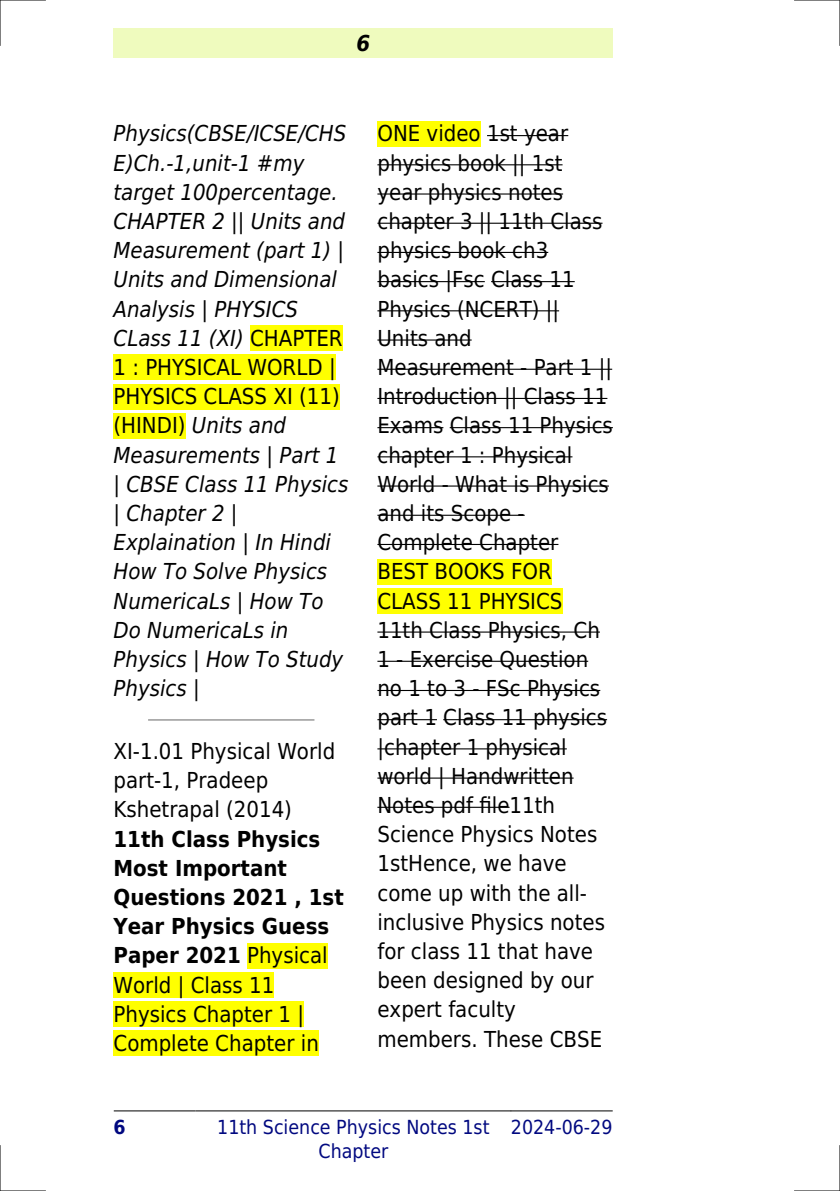
<style>
.page{position:relative;width:840px;height:1191px;background:#fff}
.page>*{position:absolute;margin:0;border:0;box-sizing:border-box;transform-origin:0 0}
.t1{font:22px/29.2px "DejaVu Sans Condensed";color:#000}
.t2{font:italic 22px/29.2px "DejaVu Sans Condensed";color:#000}
.t3{font:700 22px/29.2px "DejaVu Sans Condensed";color:#000}
.t4{font:italic 700 22px "DejaVu Sans Condensed";color:#000}
.t5{font:19.4px/23.2px "DejaVu Sans Condensed";color:#000880;text-align:center}
.t6{font:700 19.4px "DejaVu Sans Condensed";color:#000880}
.s1{font-style:normal}
.s2{font-weight:400}
</style>
<div class="page">
<div style="left:113px;top:28px;width:499px;height:30px;background:#effbbe"></div>
<hr style="left:114px;top:1110px;width:81px;height:1px;background:#000">
<hr style="left:196px;top:1110px;width:314px;height:1px;background:#000">
<hr style="left:511px;top:1110px;width:101px;height:1px;background:#000">
<div style="left:250px;top:325px;width:92px;height:26px;background:#ff0"></div>
<div style="left:113px;top:354px;width:222px;height:26px;background:#ff0"></div>
<div style="left:113px;top:384px;width:226px;height:25px;background:#ff0"></div>
<div style="left:113px;top:413px;width:72px;height:25px;background:#ff0"></div>
<hr style="left:149px;top:719px;width:164px;height:1px;background:#999">
<div style="left:247px;top:943px;width:80px;height:25px;background:#ff0"></div>
<div style="left:113px;top:972px;width:161px;height:25px;background:#ff0"></div>
<div style="left:113px;top:1001px;width:191px;height:26px;background:#ff0"></div>
<div style="left:113px;top:1030px;width:206px;height:26px;background:#ff0"></div>
<div style="left:377px;top:121px;width:103px;height:25px;background:#ff0"></div>
<hr style="left:487px;top:135px;width:81px;height:1px;background:#000">
<hr style="left:377px;top:164px;width:185px;height:1px;background:#000">
<hr style="left:377px;top:193px;width:185px;height:2px;background:#000">
<hr style="left:377px;top:223px;width:225px;height:1px;background:#000">
<hr style="left:377px;top:252px;width:171px;height:1px;background:#000">
<hr style="left:377px;top:281px;width:107px;height:1px;background:#000">
<hr style="left:491px;top:281px;width:83px;height:1px;background:#000">
<hr style="left:377px;top:310px;width:182px;height:1px;background:#000">
<hr style="left:377px;top:339px;width:94px;height:1px;background:#000">
<hr style="left:377px;top:369px;width:235px;height:1px;background:#000">
<hr style="left:377px;top:398px;width:230px;height:1px;background:#000">
<hr style="left:377px;top:427px;width:66px;height:1px;background:#000">
<hr style="left:449px;top:427px;width:163px;height:1px;background:#000">
<hr style="left:377px;top:456px;width:195px;height:1px;background:#000">
<hr style="left:377px;top:485px;width:231px;height:1px;background:#000">
<hr style="left:377px;top:515px;width:147px;height:1px;background:#000">
<hr style="left:377px;top:544px;width:181px;height:1px;background:#000">
<div style="left:377px;top:559px;width:174px;height:25px;background:#ff0"></div>
<div style="left:377px;top:588px;width:185px;height:26px;background:#ff0"></div>
<hr style="left:377px;top:631px;width:222px;height:1px;background:#000">
<hr style="left:377px;top:660px;width:211px;height:2px;background:#000">
<hr style="left:377px;top:690px;width:223px;height:1px;background:#000">
<hr style="left:377px;top:719px;width:59px;height:1px;background:#000">
<hr style="left:443px;top:719px;width:163px;height:1px;background:#000">
<hr style="left:377px;top:748px;width:189px;height:1px;background:#000">
<hr style="left:377px;top:777px;width:196px;height:1px;background:#000">
<hr style="left:377px;top:806px;width:132px;height:2px;background:#000">
<hr style="left:0;top:0;width:45px;height:1px;background:#000">
<hr style="left:794px;top:0;width:45px;height:1px;background:#000">
<hr style="left:0;top:1190px;width:45px;height:1px;background:#000">
<hr style="left:794px;top:1190px;width:45px;height:1px;background:#000">
<hr style="left:0;top:0;width:1px;height:45px;background:#000">
<hr style="left:0;top:1145px;width:1px;height:46px;background:#000">
<hr style="left:839px;top:0;width:1px;height:45px;background:#000">
<hr style="left:839px;top:1145px;width:1px;height:46px;background:#000">
<p class="t4" style="left:356px;top:30px;width:15px">6</p>
<p class="t2" style="left:113px;top:119px;width:236px">Physics(CBSE/ICSE/CHS<br>E)Ch.-1,unit-1 #my target 100percentage.<br>CHAPTER 2 || Units and<br>Measurement (part 1) |<br>Units and Dimensional<br>Analysis | PHYSICS<br>CLass 11 (XI) <span class="s1">CHAPTER<br>1 : PHYSICAL WORLD |<br>PHYSICS CLASS XI (11) (HINDI)</span> Units and<br>Measurements | Part 1 | CBSE Class 11 Physics | Chapter 2 |<br>Explaination | In Hindi<br>How To Solve Physics<br>NumericaLs | How To<br>Do NumericaLs in<br>Physics | How To Study<br>Physics |</p>
<p class="t1" style="left:113px;top:736px;width:223px">XI-1.01 Physical World part-1, Pradeep<br>Kshetrapal (2014)</p>
<p class="t3" style="left:113px;top:824px;width:232px">11th Class Physics<br>Most Important<br>Questions 2021 , 1st<br>Year Physics Guess<br>Paper 2021 <span class="s2">Physical<br>World | Class 11<br>Physics Chapter 1 |<br>Complete Chapter in</span></p>
<p class="t1" style="left:377px;top:119px;width:237px">ONE video 1st year physics book || 1st<br>year physics notes chapter 3 || 11th Class physics book ch3 basics |Fsc Class 11<br>Physics (NCERT) ||<br>Units and<br>Measurement - Part 1 ||<br>Introduction || Class 11<br>Exams Class 11 Physics chapter 1 : Physical<br>World - What is Physics and its Scope -<br>Complete Chapter<br>BEST BOOKS FOR<br>CLASS 11 PHYSICS<br>11th Class Physics, Ch<br>1 - Exercise Question no 1 to 3 - FSc Physics part 1 Class 11 physics |chapter 1 physical world | Handwritten<br>Notes pdf file11th<br>Science Physics Notes<br>1stHence, we have come up with the all&shy;inclusive Physics notes for class 11 that have been designed by our expert faculty members. These CBSE</p>
<p class="t6" style="left:113px;top:1116px;width:14px">6</p>
<p class="t5" style="left:217px;top:1116px;width:274px">11th Science Physics Notes 1st<br>Chapter</p>
<p class="t5" style="left:510px;top:1116px;width:103px">2024-06-29</p>
</div>
